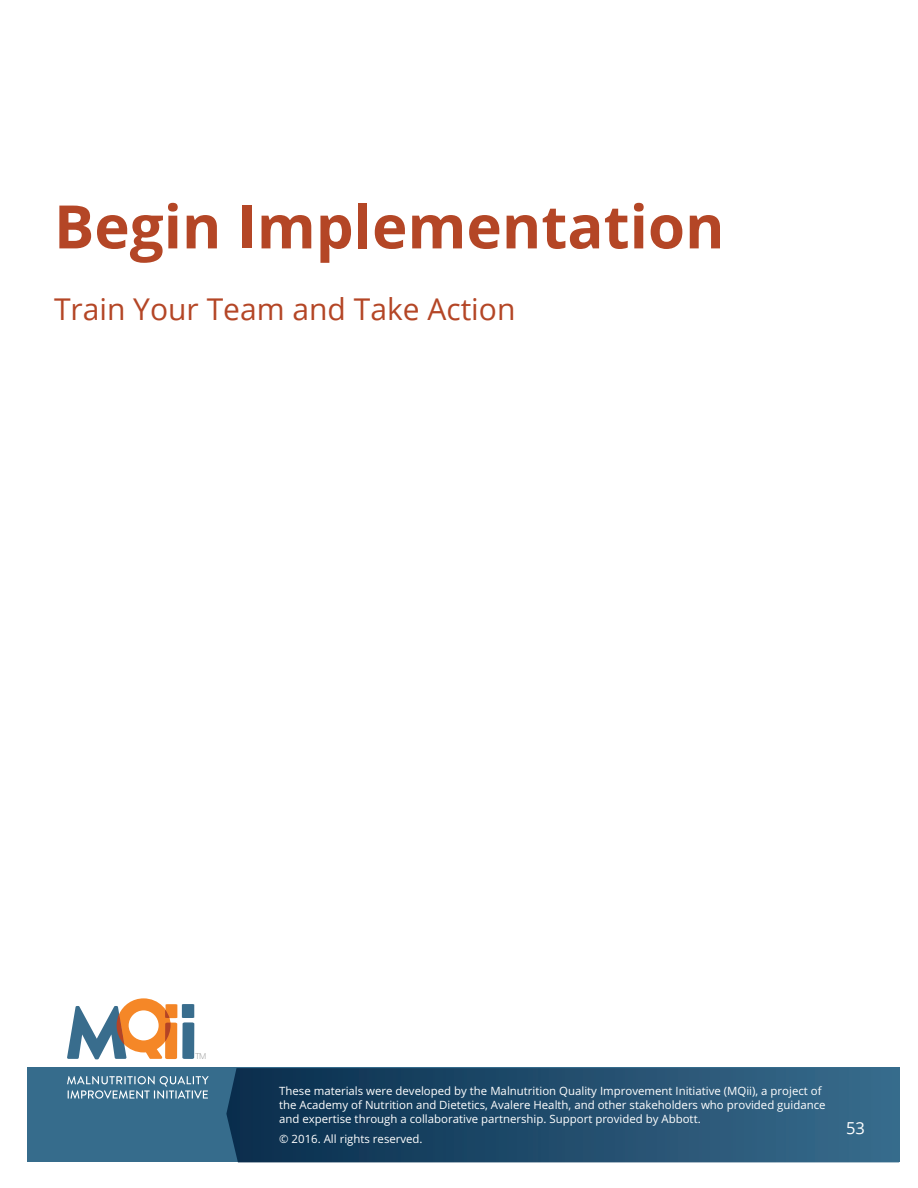
<style>
.page{position:relative;width:918px;height:1188px;background:#fff}
.page>*{position:absolute;margin:0;border:0;box-sizing:border-box;transform-origin:0 0}
.t1{font:700 60px "Open Sans";color:#b44626}
.t2{font:30px "Open Sans";color:#b44626}
.Body{font:16.5px "Open Sans";color:#fff}
.t3{font:11.4px/13.6px "Open Sans";color:#fff}
.t4{font:100 8.1px "Helvetica Neue";color:#808180}
</style>
<div class="page">
<div style="left:27px;top:1068px;width:872px;height:94px;background:#366c8c"></div>
<svg style="left:226px;top:1068px;width:560px;height:94px;background:#1d4767"></svg>
<svg style="left:67px;top:1076px;width:142px;height:23px"></svg>
<svg style="left:67px;top:998px;width:127px;height:61px"></svg>
<p class="t1" style="left:54px;top:184px;width:672px">Begin Implementation</p>
<p class="t2" style="left:54px;top:289px;width:463px">Train Your Team and Take Action</p>
<p class="t4" style="left:195px;top:1050px;width:12px">TM</p>
<p class="t3" style="left:279px;top:1084px;width:548px">These materials were developed by the Malnutrition Quality Improvement Initiative (MQii), a project of the Academy of Nutrition and Dietetics, Avalere Health, and other stakeholders who provided guidance and expertise through a collaborative partnership. Support provided by Abbott.</p>
<p class="t3" style="left:279px;top:1132px;width:145px">© 2016. All rights reserved.</p>
<p class="Body" style="left:846px;top:1117px;width:20px">53</p>
</div>
